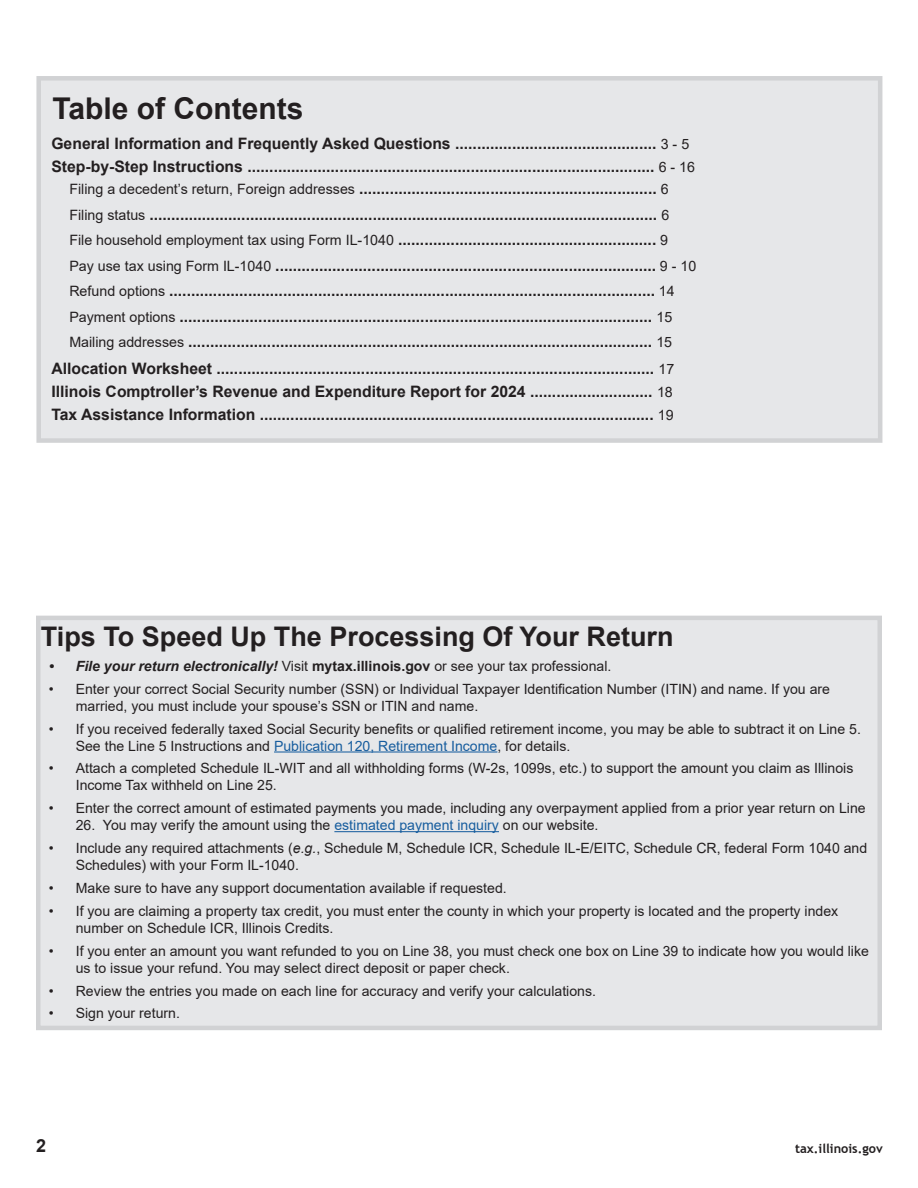
<style>
.page{position:relative;width:918px;height:1188px;background:#fff}
.page>*{position:absolute;margin:0;border:0;box-sizing:border-box;transform-origin:0 0}
.t1{font:700 30px "Arial";color:#231f20}
.t2{font:700 27px "Arial";color:#231f20}
.t3{font:700 18px "Arial";color:#231f20}
.t4{font:700 15.75px "Arial";color:#231f20}
.t5{font:14.1px/17px "Arial";color:#231f20}
.t6{font:italic 700 14.1px "Arial";color:#231f20}
.t7{font:700 12.75px "Trebuchet MS";color:#231f20}
.s1{font-weight:400;font-size:14.25px}
.s2{font-weight:400;font-style:normal}
.s3{font-style:normal}
.s4{color:#175d9e}
.s5{font-style:italic}
</style>
<div class="page">
<div style="left:36px;top:616px;width:846px;height:414px;background:#e6e7e9;border:4px solid #d1d2d4"></div>
<hr style="left:274px;top:751px;width:223px;height:2px;background:#175d9e">
<hr style="left:334px;top:831px;width:165px;height:1px;background:#175d9e">
<div style="left:36px;top:76px;width:846px;height:367px;background:#e6e7e9;border:4px solid #d1d2d4"></div>
<p class="t1" style="left:52px;top:87px;width:253px">Table of Contents</p>
<p class="t4" style="left:51px;top:132px;width:639px">General Information and Frequently Asked Questions .............................................. <span class="s1">3 - 5</span></p>
<p class="t4" style="left:51px;top:155px;width:645px">Step-by-Step Instructions ............................................................................................. <span class="s1">6 - 16</span></p>
<p class="t4" style="left:69px;top:177px;width:601px"><span class="s1">Filing a decedent’s return, Foreign addresses</span> .................................................................... <span class="s1">6</span></p>
<p class="t4" style="left:69px;top:203px;width:601px"><span class="s1">Filing status</span> .................................................................................................................... <span class="s1">6</span></p>
<p class="t4" style="left:69px;top:228px;width:600px"><span class="s1">File household employment tax using Form IL-1040</span> ........................................................... <span class="s1">9</span></p>
<p class="t4" style="left:69px;top:254px;width:629px"><span class="s1">Pay use tax using Form IL-1040</span> ....................................................................................... <span class="s1">9 - 10</span></p>
<p class="t4" style="left:69px;top:279px;width:607px"><span class="s1">Refund options</span> ............................................................................................................... <span class="s1">14</span></p>
<p class="t4" style="left:69px;top:305px;width:604px"><span class="s1">Payment options</span> ............................................................................................................ <span class="s1">15</span></p>
<p class="t4" style="left:69px;top:330px;width:604px"><span class="s1">Mailing addresses</span> .......................................................................................................... <span class="s1">15</span></p>
<p class="t4" style="left:51px;top:357px;width:624px">Allocation Worksheet .................................................................................................... <span class="s1">17</span></p>
<p class="t4" style="left:51px;top:380px;width:623px">Illinois Comptroller’s Revenue and Expenditure Report for 2024 ............................ <span class="s1">18</span></p>
<p class="t4" style="left:51px;top:404px;width:624px">Tax Assistance Information .......................................................................................... <span class="s1">19</span></p>
<p class="t2" style="left:41px;top:617px;width:634px">Tips To Speed Up The Processing Of Your Return</p>
<p class="t6" style="left:49px;top:656px;width:564px">• File your return electronically! <span class="s2">Visit</span> <span class="s3">mytax.illinois.gov</span> <span class="s2">or see your tax professional.</span></p>
<p class="t5" style="left:76px;top:680px;width:756px;text-indent:-27px">• Enter your correct Social Security number (SSN) or Individual Taxpayer Identification Number (ITIN) and name. If you are married, you must include your spouse’s SSN or ITIN and name.</p>
<p class="t5" style="left:76px;top:720px;width:787px;text-indent:-27px">• If you received federally taxed Social Security benefits or qualified retirement income, you may be able to subtract it on Line 5.<br>See the Line 5 Instructions and <span class="s4">Publication 120, Retirement Income</span>, for details.</p>
<p class="t5" style="left:76px;top:760px;width:779px;text-indent:-27px">• Attach a completed Schedule IL-WIT and all withholding forms (W-2s, 1099s, etc.) to support the amount you claim as Illinois<br>Income Tax withheld on Line 25.</p>
<p class="t5" style="left:49px;top:800px;width:818px">• Enter the correct amount of estimated payments you made, including any overpayment applied from a prior year return on Line</p>
<p class="t5" style="left:76px;top:817px;width:524px">26. You may verify the amount using the <span class="s4">estimated payment inquiry</span> on our website.</p>
<p class="t5" style="left:76px;top:840px;width:793px;text-indent:-27px">• Include any required attachments (<span class="s5">e.g.</span>, Schedule M, Schedule ICR, Schedule IL-E/EITC, Schedule CR, federal Form 1040 and<br>Schedules) with your Form IL-1040.</p>
<p class="t5" style="left:49px;top:879px;width:460px">• Make sure to have any support documentation available if requested.</p>
<p class="t5" style="left:76px;top:902px;width:764px;text-indent:-27px">• If you are claiming a property tax credit, you must enter the county in which your property is located and the property index number on Schedule ICR, Illinois Credits.</p>
<p class="t5" style="left:76px;top:942px;width:795px;text-indent:-27px">• If you enter an amount you want refunded to you on Line 38, you must check one box on Line 39 to indicate how you would like us to issue your refund. You may select direct deposit or paper check.</p>
<p class="t5" style="left:49px;top:982px;width:549px">• Review the entries you made on each line for accuracy and verify your calculations.</p>
<p class="t5" style="left:49px;top:1005px;width:133px">• Sign your return.</p>
<p class="t3" style="left:36px;top:1133px;width:12px">2</p>
<p class="t7" style="left:795px;top:1140px;width:89px">tax.illinois.gov</p>
</div>
